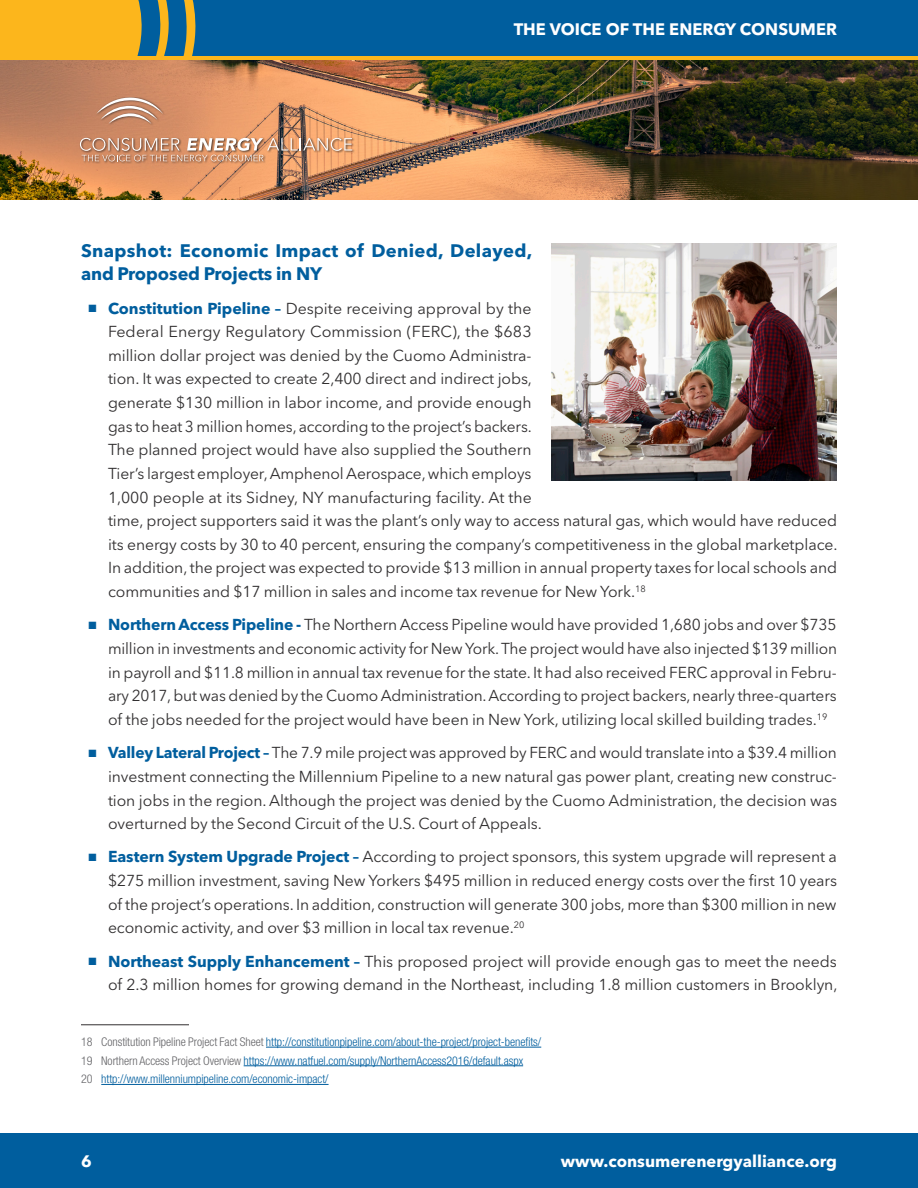
<style>
.page{position:relative;width:918px;height:1188px;background:#fff}
.page>*{position:absolute;margin:0;border:0;box-sizing:border-box;transform-origin:0 0}
.Subtitle{font:700 18px/23.7px "Avenir Next LT Pro";letter-spacing:.015em;color:#005e9e}
.t1{font:700 16.5px "Avenir Next LT Pro";color:#fff}
.t2{font:15.75px/23.7px "Avenir Next LT Pro";letter-spacing:-.005em;color:#312f30;text-align:justify}
.Footnote_text{font:300 condensed 12px "Helvetica Neue LT Std";letter-spacing:-.005em;color:#005e9e}
.s1{font-family:"Arial";color:#005e9e}
.s2{font-weight:700;color:#005e9e}
.s3{color:#636366}
</style>
<div class="page">
<img style="left:0;top:60px;width:918px;height:139px">
<div style="left:3px;top:0;width:915px;height:58px;background:#005e9e"></div>
<div style="left:0;top:0;width:142px;height:56px;background:#fcb61c"></div>
<svg style="left:156px;top:0;width:13px;height:56px"></svg>
<svg style="left:183px;top:0;width:13px;height:56px"></svg>
<div style="left:0;top:1133px;width:918px;height:55px;background:#005e9e"></div>
<hr style="left:0;top:56px;width:918px;height:4px;background:#fcb61c">
<div style="left:79px;top:97px;width:276px;height:67px;background:#231f20;opacity:.75"></div>
<svg style="left:80px;top:138px;width:272px;height:23px;background:#cf9e7f"></svg>
<svg style="left:96px;top:98px;width:67px;height:26px;background:#c9987e"></svg>
<hr style="left:81px;top:1024px;width:108px;height:1px;background:#312f30">
<hr style="left:266px;top:1047px;width:275px;height:1px;background:#005e9e">
<hr style="left:244px;top:1065px;width:279px;height:1px;background:#005e9e">
<hr style="left:101px;top:1084px;width:228px;height:1px;background:#005e9e">
<img style="left:552px;top:243px;width:285px;height:238px">
<p class="t1" style="left:514px;top:19px;width:325px">THE VOICE OF THE ENERGY CONSUMER</p>
<p class="Subtitle" style="left:81px;top:238px;width:453px">Snapshot: Economic Impact of Denied, Delayed, and Proposed Projects in NY</p>
<p class="t2" style="left:108px;top:296px;width:731px;text-align:left;text-indent:-20px"><span class="s1">■</span> <span class="s2">Constitution Pipeline –</span> Despite receiving approval by the<br>Federal Energy Regulatory Commission (FERC), the $683<br>million dollar project was denied by the Cuomo Administra-<br>tion. It was expected to create 2,400 direct and indirect jobs,<br>generate $130 million in labor income, and provide enough<br>gas to heat 3 million homes, according to the project’s backers.<br>The planned project would have also supplied the Southern<br>Tier’s largest employer, Amphenol Aerospace, which employs<br>1,000 people at its Sidney, NY manufacturing facility. At the<br>time, project supporters said it was the plant’s only way to access natural gas, which would have reduced its energy costs by 30 to 40 percent, ensuring the company’s competitiveness in the global marketplace.<br>In addition, the project was expected to provide $13 million in annual property taxes for local schools and communities and $17 million in sales and income tax revenue for New York.<sup>18</sup></p>
<p class="t2" style="left:108px;top:613px;width:731px;text-indent:-20px"><span class="s1">■</span> <span class="s2">Northern Access Pipeline -</span> The Northern Access Pipeline would have provided 1,680 jobs and over $735 million in investments and economic activity for New York. The project would have also injected $139 million in payroll and $11.8 million in annual tax revenue for the state. It had also received FERC approval in Febru&shy;ary 2017, but was denied by the Cuomo Administration. According to project backers, nearly three-quarters of the jobs needed for the project would have been in New York, utilizing local skilled building trades.<sup>19</sup></p>
<p class="t2" style="left:108px;top:741px;width:731px;text-indent:-20px"><span class="s1">■</span> <span class="s2">Valley Lateral Project –</span> The 7.9 mile project was approved by FERC and would translate into a $39.4 million investment connecting the Millennium Pipeline to a new natural gas power plant, creating new construc&shy;tion jobs in the region. Although the project was denied by the Cuomo Administration, the decision was overturned by the Second Circuit of the U.S. Court of Appeals.</p>
<p class="t2" style="left:108px;top:845px;width:731px;text-indent:-20px"><span class="s1">■</span> <span class="s2">Eastern System Upgrade Project –</span> According to project sponsors, this system upgrade will represent a $275 million investment, saving New Yorkers $495 million in reduced energy costs over the first 10 years of the project’s operations. In addition, construction will generate 300 jobs, more than $300 million in new economic activity, and over $3 million in local tax revenue.<sup>20</sup></p>
<p class="t2" style="left:88px;top:949px;width:751px;text-align:right"><span class="s1">■</span> <span class="s2">Northeast Supply Enhancement –</span> This proposed project will provide enough gas to meet the needs of 2.3 million homes for growing demand in the Northeast, including 1.8 million customers in Brooklyn,</p>
<p class="Footnote_text" style="left:81px;top:1035px;width:462px"><span class="s3">18 Constitution Pipeline Project Fact Sheet</span> http://constitutionpipeline.com/about-the-project/project-benefits/</p>
<p class="Footnote_text" style="left:81px;top:1053px;width:444px"><span class="s3">19 Northern Access Project Overview</span> https://www.natfuel.com/supply/NorthernAccess2016/default.aspx</p>
<p class="Footnote_text" style="left:81px;top:1072px;width:249px"><span class="s3">20</span> http://www.millenniumpipeline.com/economic-impact/</p>
<p class="t1" style="left:81px;top:1151px;width:12px">6</p>
<p class="t1" style="left:561px;top:1151px;width:278px">www.consumerenergyalliance.org</p>
</div>
